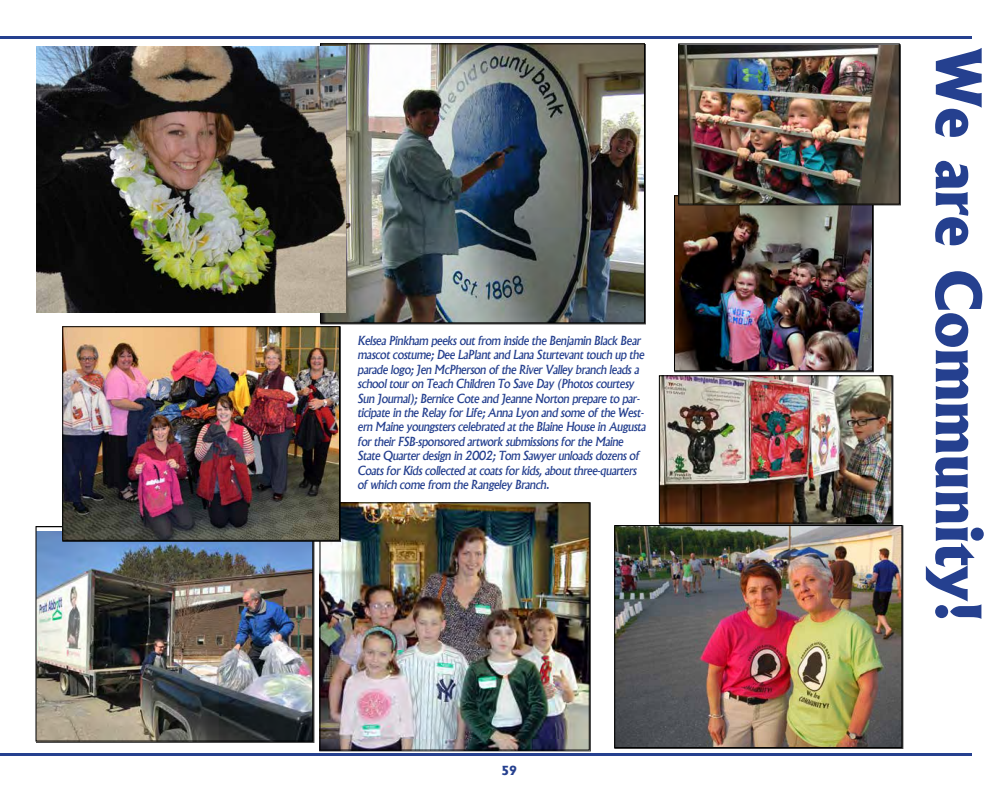
<style>
.page{position:relative;width:1008px;height:792px;background:#fff}
.page>*{position:absolute;margin:0;border:0;box-sizing:border-box;transform-origin:0 0}
.t1{font:800 60px "Albertus";color:#25408f}
.t2{font:italic 500 12px/14.4px "Albertus";letter-spacing:-.03em;color:#25408f}
.t3{font:800 12px "Albertus";color:#25408f}
</style>
<div class="page">
<hr style="left:0;top:753px;width:972px;height:3px;background:#25408f">
<hr style="left:0;top:36px;width:972px;height:3px;background:#25408f">
<img style="left:676px;top:197px;width:195px;height:172px">
<div style="left:674px;top:195px;width:199px;height:176px;border:1px solid #000"></div>
<img style="left:616px;top:527px;width:284px;height:219px">
<div style="left:614px;top:525px;width:288px;height:223px;border:1px solid #000"></div>
<img style="left:680px;top:45px;width:218px;height:158px">
<div style="left:678px;top:43px;width:222px;height:162px;border:1px solid #000"></div>
<img style="left:661px;top:377px;width:229px;height:145px">
<div style="left:659px;top:375px;width:233px;height:149px;border:1px solid #000"></div>
<img style="left:38px;top:532px;width:273px;height:208px">
<div style="left:36px;top:526px;width:277px;height:216px;border:1px solid #000"></div>
<img style="left:321px;top:504px;width:267px;height:245px">
<div style="left:319px;top:502px;width:271px;height:249px;border:1px solid #000"></div>
<img style="left:322px;top:45px;width:321px;height:276px">
<div style="left:320px;top:43px;width:325px;height:280px;border:1px solid #000"></div>
<img style="left:64px;top:328px;width:274px;height:211px">
<div style="left:62px;top:326px;width:278px;height:215px;border:1px solid #000"></div>
<img style="left:36px;top:47px;width:310px;height:266px">
<p class="t2" style="left:358px;top:334px;width:290px">Kelsea Pinkham peeks out from inside the Benjamin Black Bear mascot costume; Dee LaPlant and Lana Sturtevant touch up the parade logo; Jen McPherson of the River Valley branch leads a school tour on Teach Children To Save Day (Photos courtesy Sun Journal); Bernice Cote and Jeanne Norton prepare to par&shy;ticipate in the Relay for Life; Anna Lyon and some of the West&shy;ern Maine youngsters celebrated at the Blaine House in Augusta for their FSB-sponsored artwork submissions for the Maine State Quarter design in 2002; Tom Sawyer unloads dozens of Coats for Kids collected at coats for kids, about three-quarters of which come from the Rangeley Branch.</p>
<p class="t3" style="left:502px;top:763px;width:17px">59</p>
<h1 class="t1" style="left:996px;top:48px;width:576px;rotate:90deg">We are Community!</h1>
</div>
